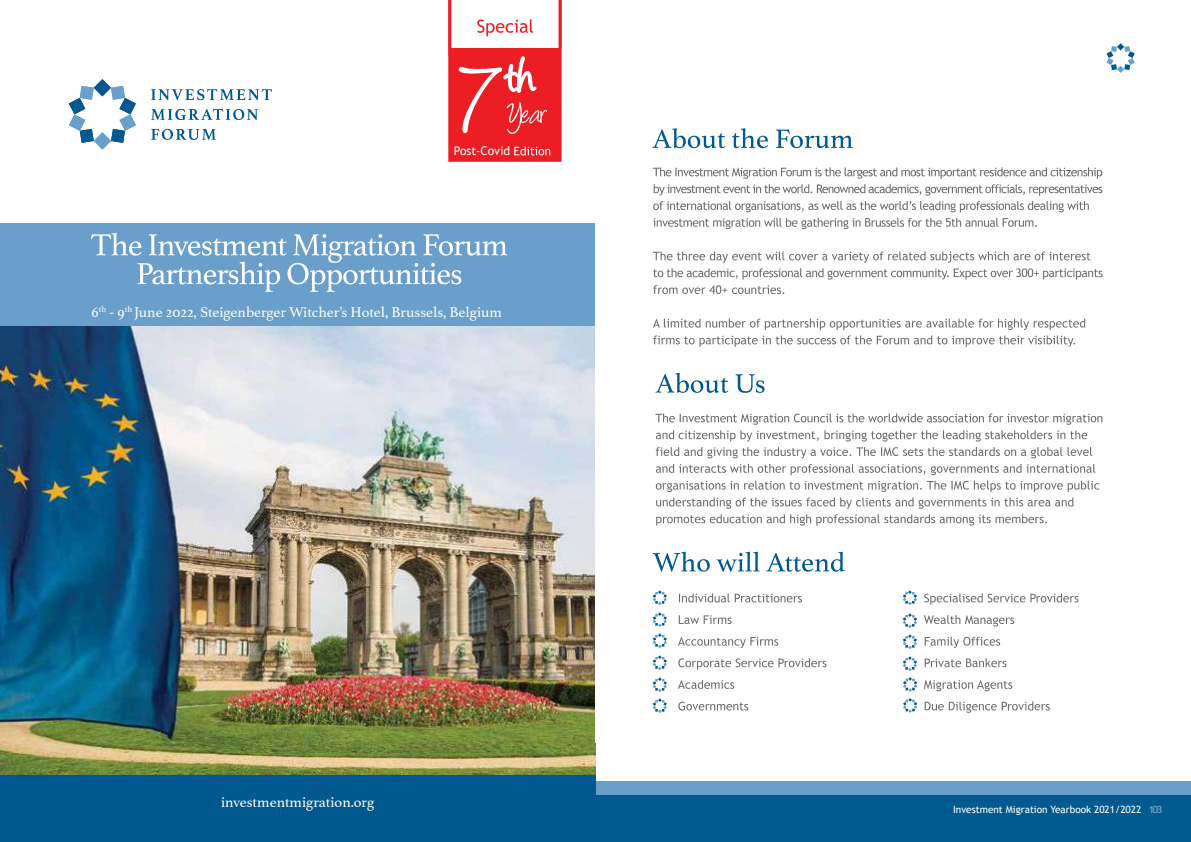
<style>
.page{position:relative;width:1191px;height:842px;background:#fff}
.page>*{position:absolute;margin:0;border:0;box-sizing:border-box;transform-origin:0 0}
.t1{font:111.3px "Angelina";color:#fff}
.t2{font:15px "Athelas";color:#fff}
.t3{font:12px "Trebuchet MS";color:#fff}
.t4{font:10px "Trebuchet MS";color:#fff}
.s1{font-weight:700;color:#699ec9}
</style>
<div class="page">
<div style="left:595px;top:788px;width:596px;height:54px;background:#005a8f"></div>
<div style="left:595px;top:782px;width:596px;height:13px;background:#699ec9"></div>
<div style="left:0;top:284px;width:595px;height:558px;background:#00588e"></div>
<img style="left:0;top:326px;width:595px;height:448px">
<div style="left:0;top:224px;width:595px;height:101px;background:#699fca"></div>
<svg style="left:91px;top:233px;width:416px;height:59px"></svg>
<svg style="left:69px;top:79px;width:67px;height:71px"></svg>
<svg style="left:151px;top:129px;width:65px;height:11px"></svg>
<svg style="left:151px;top:109px;width:107px;height:11px"></svg>
<svg style="left:151px;top:89px;width:121px;height:11px"></svg>
<svg style="left:448px;top:0;width:113px;height:162px"></svg>
<svg style="left:655px;top:373px;width:109px;height:20px"></svg>
<svg style="left:655px;top:413px;width:447px;height:45px"></svg>
<svg style="left:656px;top:464px;width:439px;height:11px"></svg>
<svg style="left:656px;top:481px;width:443px;height:45px"></svg>
<svg style="left:653px;top:552px;width:191px;height:20px"></svg>
<svg style="left:653px;top:167px;width:449px;height:45px"></svg>
<svg style="left:653px;top:218px;width:383px;height:11px"></svg>
<svg style="left:653px;top:251px;width:449px;height:43px"></svg>
<svg style="left:653px;top:319px;width:432px;height:28px"></svg>
<svg style="left:652px;top:128px;width:200px;height:20px"></svg>
<svg style="left:1106px;top:43px;width:28px;height:30px"></svg>
<svg style="left:679px;top:593px;width:123px;height:9px"></svg>
<svg style="left:678px;top:615px;width:53px;height:9px"></svg>
<svg style="left:678px;top:637px;width:100px;height:11px"></svg>
<svg style="left:678px;top:658px;width:148px;height:12px"></svg>
<svg style="left:678px;top:680px;width:56px;height:9px"></svg>
<svg style="left:678px;top:702px;width:70px;height:8px"></svg>
<svg style="left:924px;top:593px;width:154px;height:12px"></svg>
<svg style="left:924px;top:615px;width:90px;height:11px"></svg>
<svg style="left:924px;top:637px;width:76px;height:11px"></svg>
<svg style="left:924px;top:658px;width:82px;height:9px"></svg>
<svg style="left:924px;top:680px;width:88px;height:11px"></svg>
<svg style="left:924px;top:701px;width:125px;height:12px"></svg>
<svg style="left:653px;top:590px;width:14px;height:15px"></svg>
<svg style="left:653px;top:612px;width:14px;height:15px"></svg>
<svg style="left:653px;top:633px;width:14px;height:15px"></svg>
<svg style="left:653px;top:655px;width:14px;height:15px"></svg>
<svg style="left:653px;top:677px;width:14px;height:15px"></svg>
<svg style="left:903px;top:677px;width:14px;height:15px"></svg>
<svg style="left:903px;top:590px;width:14px;height:15px"></svg>
<svg style="left:903px;top:613px;width:14px;height:15px"></svg>
<svg style="left:903px;top:634px;width:14px;height:15px"></svg>
<svg style="left:903px;top:656px;width:14px;height:15px"></svg>
<svg style="left:653px;top:698px;width:14px;height:15px"></svg>
<svg style="left:903px;top:698px;width:14px;height:15px"></svg>
<h1 class="t1" style="left:460px;top:52px;width:40px">7</h1>
<p class="t3" style="left:454px;top:144px;width:58px">Post-Covid</p>
<p class="t2" style="left:92px;top:301px;width:412px">6<sup>th</sup> - 9<sup>th</sup> June 2022, Steigenberger Witcher’s Hotel, Brussels, Belgium</p>
<p class="t2" style="left:221px;top:790px;width:155px">investmentmigration.org</p>
<p class="t4" style="left:953px;top:803px;width:211px">I nvestment Migration Yearbook 2021/2022 <span class="s1">103</span></p>
</div>
